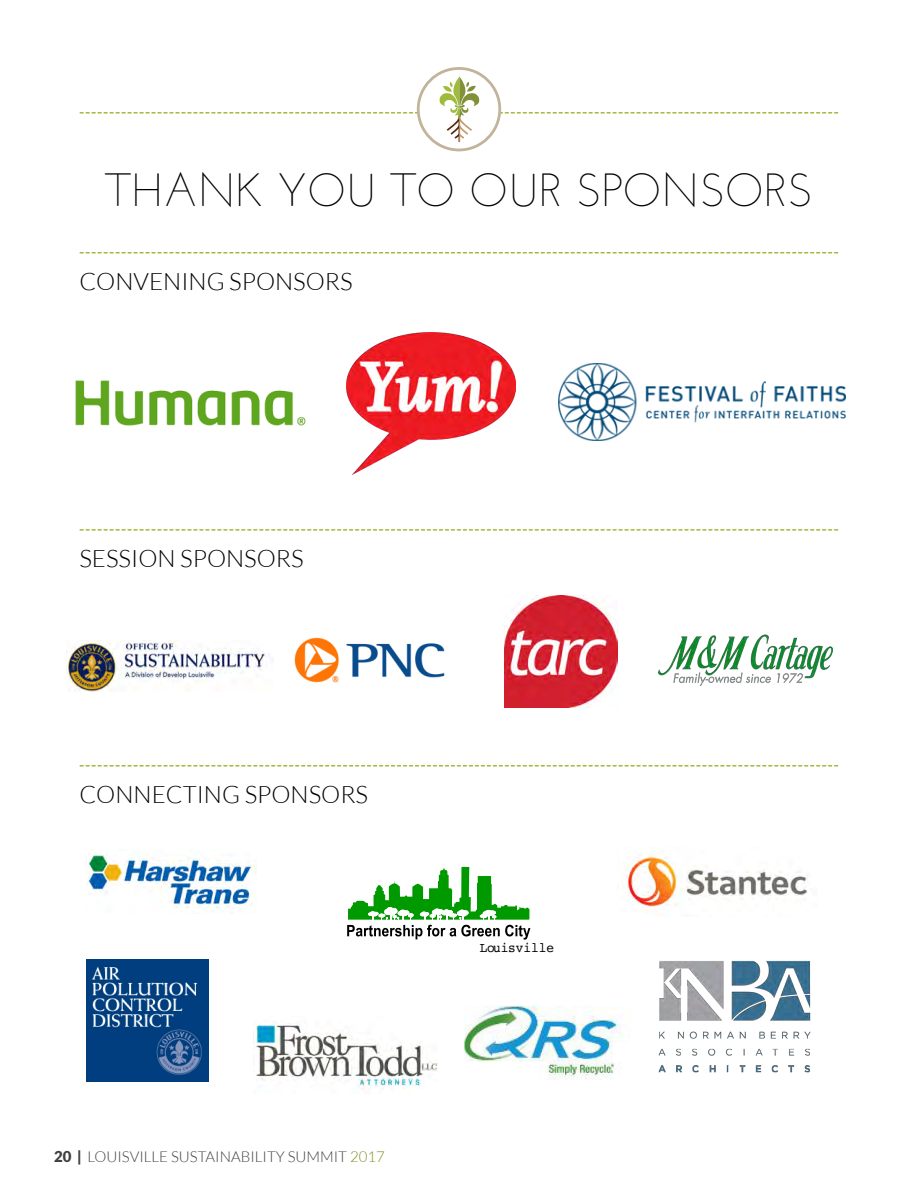
<style>
.page{position:relative;width:918px;height:1188px;background:#fff}
.page>*{position:absolute;margin:0;border:0;box-sizing:border-box;transform-origin:0 0}
.t1{font:300 46.5px "Josefin Sans";color:#000}
.t2{font:300 24px "Lato";color:#000}
.t3{font:300 15px "Lato";color:#414042}
.t4{font:13.8px "Courier";color:#000;scale:.92 1}
.s1{font-weight:900}
.s2{color:#83902a}
</style>
<div class="page">
<svg style="left:418px;top:68px;width:82px;height:82px"></svg>
<div style="left:417px;top:67px;width:84px;height:84px;border:3px solid #c2b39a;border-radius:50%"></div>
<svg style="left:80px;top:77px;width:758px;height:65px"></svg>
<svg style="left:80px;top:252px;width:758px;height:2px"></svg>
<img style="left:346px;top:333px;width:170px;height:141px">
<img style="left:75px;top:380px;width:231px;height:46px">
<img style="left:558px;top:363px;width:288px;height:78px">
<svg style="left:80px;top:529px;width:758px;height:2px"></svg>
<img style="left:504px;top:595px;width:113px;height:113px">
<img style="left:273px;top:637px;width:172px;height:46px">
<img style="left:657px;top:635px;width:176px;height:50px">
<svg style="left:80px;top:765px;width:758px;height:2px"></svg>
<img style="left:87px;top:849px;width:169px;height:60px">
<img style="left:622px;top:846px;width:186px;height:70px">
<img style="left:658px;top:960px;width:153px;height:113px">
<img style="left:87px;top:960px;width:122px;height:121px">
<img style="left:464px;top:1005px;width:158px;height:75px">
<svg style="left:347px;top:866px;width:184px;height:74px"></svg>
<img style="left:253px;top:1021px;width:185px;height:68px">
<img style="left:67px;top:641px;width:206px;height:51px">
<h1 class="t1" style="left:105px;top:161px;width:709px">THANK YOU TO OUR SPONSORS</h1>
<p class="t2" style="left:79px;top:268px;width:275px">CONVENING SPONSORS</p>
<p class="t2" style="left:79px;top:545px;width:15px">SESSION</p>
<p class="t2" style="left:180px;top:545px;width:17px">SPONSORS</p>
<p class="t2" style="left:79px;top:781px;width:17px">CONNECTING</p>
<p class="t2" style="left:245px;top:781px;width:17px">SPONSORS</p>
<p class="t3" style="left:54px;top:1148px;width:332px"><span class="s1">20 |</span> LOUISVILLE SUSTAINABILITY SUMMIT <span class="s2">2017</span></p>
<p class="t4" style="left:480px;top:937px;width:82px">Louisville</p>
</div>
